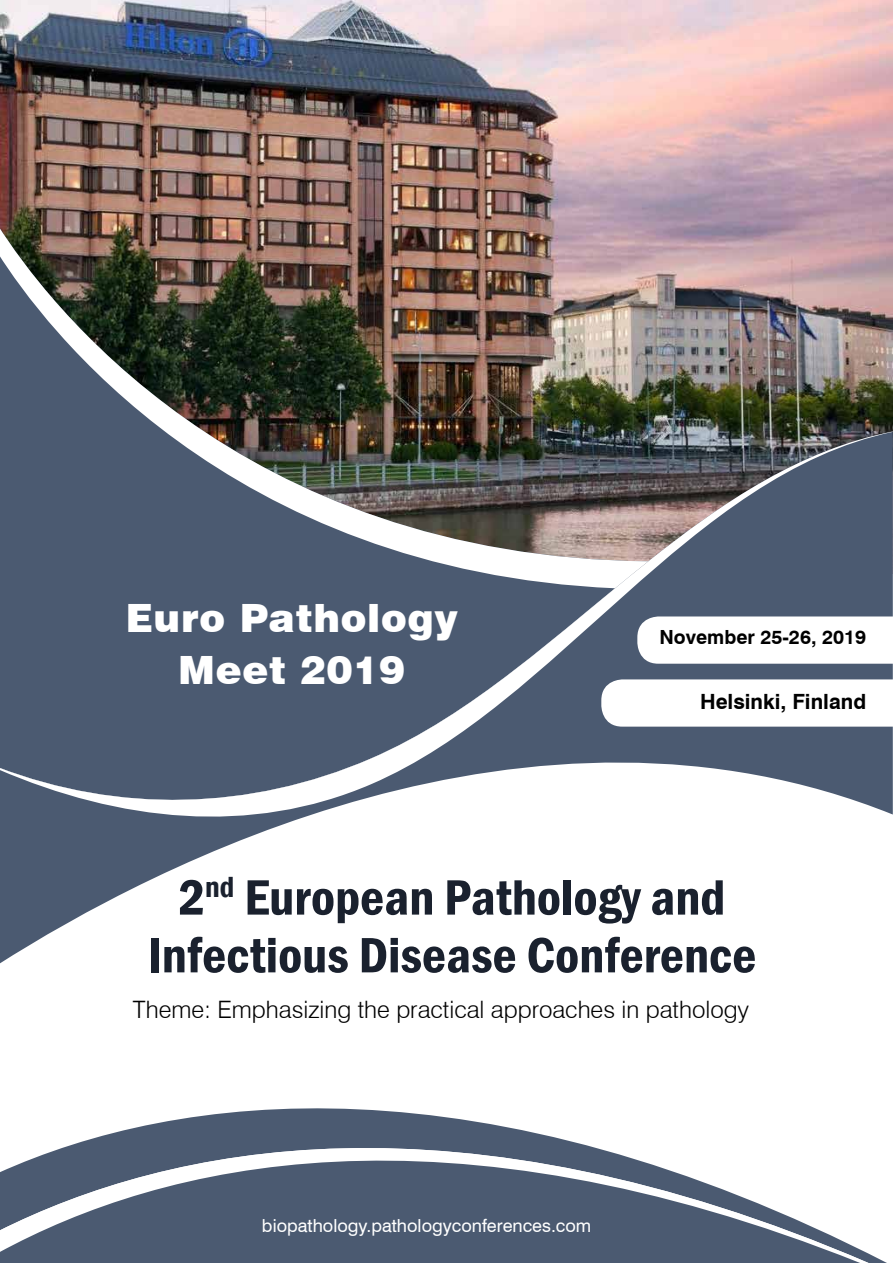
<style>
.page{position:relative;width:893px;height:1263px;background:#fff}
.page>*{position:absolute;margin:0;border:0;box-sizing:border-box;transform-origin:0 0}
.t1{font:600 condensed 51.45px/57.8px "Franklin Gothic";color:#1a212e;text-align:center}
.t2{font:900 39px/52.2px "Swiss 721 BT";letter-spacing:.02em;color:#fff;text-align:center}
.t3{font:300 24px "Swiss 721 BT";color:#000}
.t4{font:700 21px "Swiss 721 BT";color:#000}
.t5{font:700 19.5px "Swiss 721 BT";color:#000}
.t6{font:18px "Swiss 721 BT";color:#fff}
</style>
<div class="page">
<img style="left:1px;top:1px;width:891px;height:430px">
<svg style="left:0;top:1108px;width:860px;height:155px;fill:#4b5a71"></svg>
<svg style="left:0;top:836px;width:252px;height:128px"></svg>
<svg style="left:0;top:431px;width:893px;height:405px;fill:#4b5a71"></svg>
<img style="left:0;top:226px;width:648px;height:362px">
<svg style="left:637px;top:616px;width:256px;height:48px"></svg>
<svg style="left:601px;top:679px;width:292px;height:48px"></svg>
<h2 class="t2" style="left:126px;top:592px;width:334px">Euro Pathology<br>Meet 2019</h2>
<p class="t5" style="left:659px;top:626px;width:208px">November 25-26, 2019</p>
<p class="t4" style="left:700px;top:688px;width:168px">Helsinki, Finland</p>
<h1 class="t1" style="left:147px;top:868px;width:610px">2<sup>nd</sup> European Pathology and<br>Infectious Disease Conference</h1>
<p class="t3" style="left:133px;top:995px;width:617px">Theme: Emphasizing the practical approaches in pathology</p>
<p class="t6" style="left:262px;top:1214px;width:331px">biopathology.pathologyconferences.com</p>
</div>
